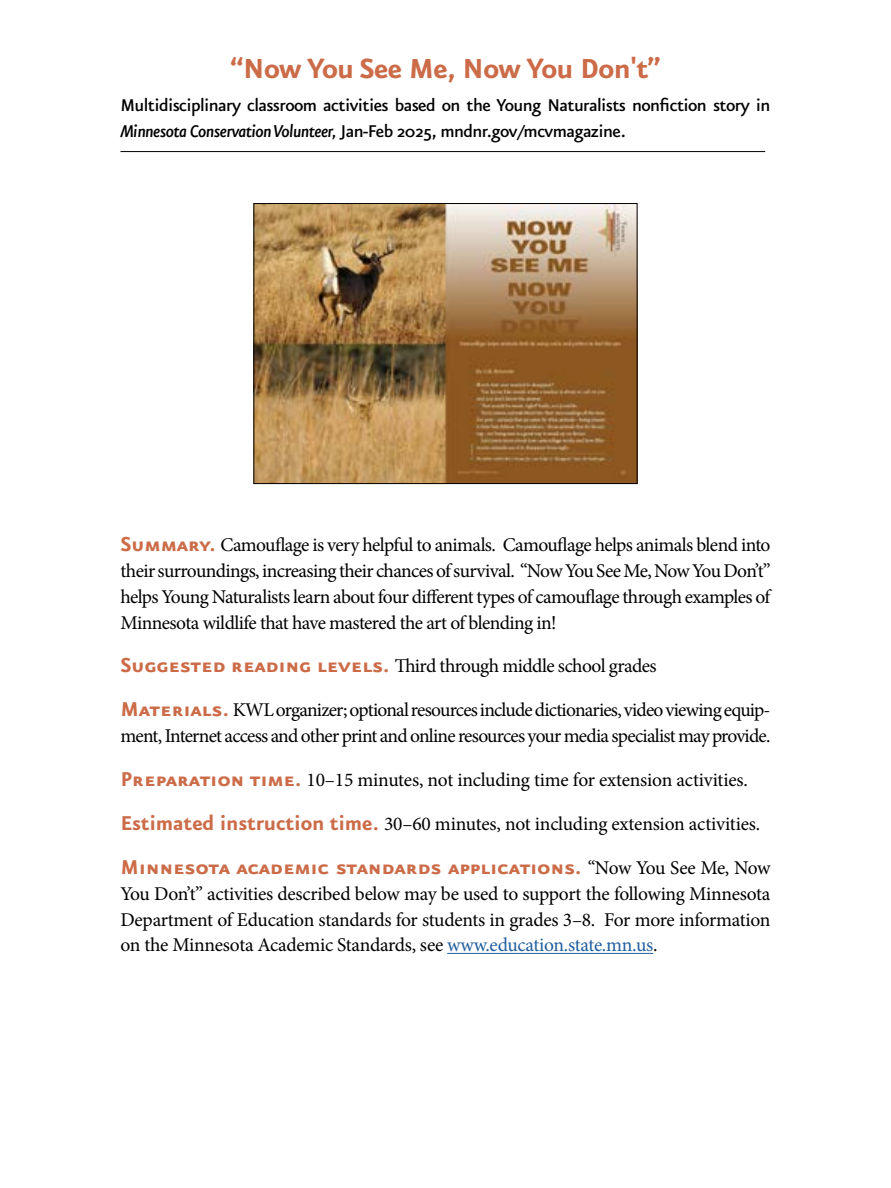
<style>
.page{position:relative;width:891px;height:1188px;background:#fff}
.page>*{position:absolute;margin:0;border:0;box-sizing:border-box;transform-origin:0 0}
.H2__Sub-Head{font:700 33px "Eureka Sans OT";letter-spacing:-.02em;color:#cc6b48}
.t1{font:700 24px "Eureka Sans OT";letter-spacing:-.01em;color:#cc6b48}
.H3__Deck{font:500 20.4px/25.8px "Eureka Sans OT";letter-spacing:-.03em;color:#000}
.t2{font:19.5px/25.8px "Minion Pro";letter-spacing:-.03em;color:#000;text-align:justify}
.t3{font:19.5px "Minion Pro";letter-spacing:-.01em;color:#000}
.s1{font-style:italic}
.s2{font-family:"Eureka Sans OT";font-weight:700;font-size:24px;color:#cc6b48}
.s3{font-family:"Minion Pro";font-weight:400;font-size:19.5px;color:#000}
.s4{color:#215e9e}
</style>
<div class="page">
<hr style="left:447px;top:953px;width:206px;height:1px;background:#215e9e">
<img style="left:256px;top:205px;width:380px;height:277px">
<div style="left:254px;top:203px;width:384px;height:281px;border:1px solid #000"></div>
<hr style="left:120px;top:151px;width:645px;height:1px;background:#000">
<h2 class="H2__Sub-Head" style="left:230px;top:51px;width:432px">“Now You See Me, Now You Don't”</h2>
<h3 class="H3__Deck" style="left:120px;top:93px;width:651px">Multidisciplinary classroom activities based on the Young Naturalists nonfiction story in<br><span class="s1">Minnesota Conservation Volunteer,</span> Jan-Feb 2025, mndnr.gov/mcvmagazine.</h3>
<p class="t2" style="left:120px;top:532px;width:652px"><span class="s2">Summary.</span> Camouflage is very helpful to animals. Camouflage helps animals blend into their surroundings, increasing their chances of survival. “Now You See Me, Now You Don’t” helps Young Naturalists learn about four different types of camouflage through examples of Minnesota wildlife that have mastered the art of blending in!</p>
<p class="t2" style="left:120px;top:653px;width:538px"><span class="s2">Suggested reading levels.</span> Third through middle school grades</p>
<p class="t2" style="left:120px;top:697px;width:652px"><span class="s2">Materials.</span> KWL organizer; optional resources include dictionaries, video viewing equip&shy;ment, Internet access and other print and online resources your media specialist may provide.</p>
<p class="t2" style="left:120px;top:767px;width:629px"><span class="s2">Preparation time.</span> 10–15 minutes, not including time for extension activities.</p>
<p class="t3" style="left:120px;top:811px;width:641px"><span class="s2">Estimated instruction time.</span> 30–60 minutes, not including extension activities.</p>
<p class="t1" style="left:120px;top:854px;width:652px">Minnesota academic standards applications. <span class="s3">“Now You See Me, Now</span></p>
<p class="t2" style="left:120px;top:881px;width:652px">You Don’t” activities described below may be used to support the following Minnesota Department of Education standards for students in grades 3–8. For more information on the Minnesota Academic Standards, see <span class="s4">www.education.state.mn.us</span>.</p>
</div>
